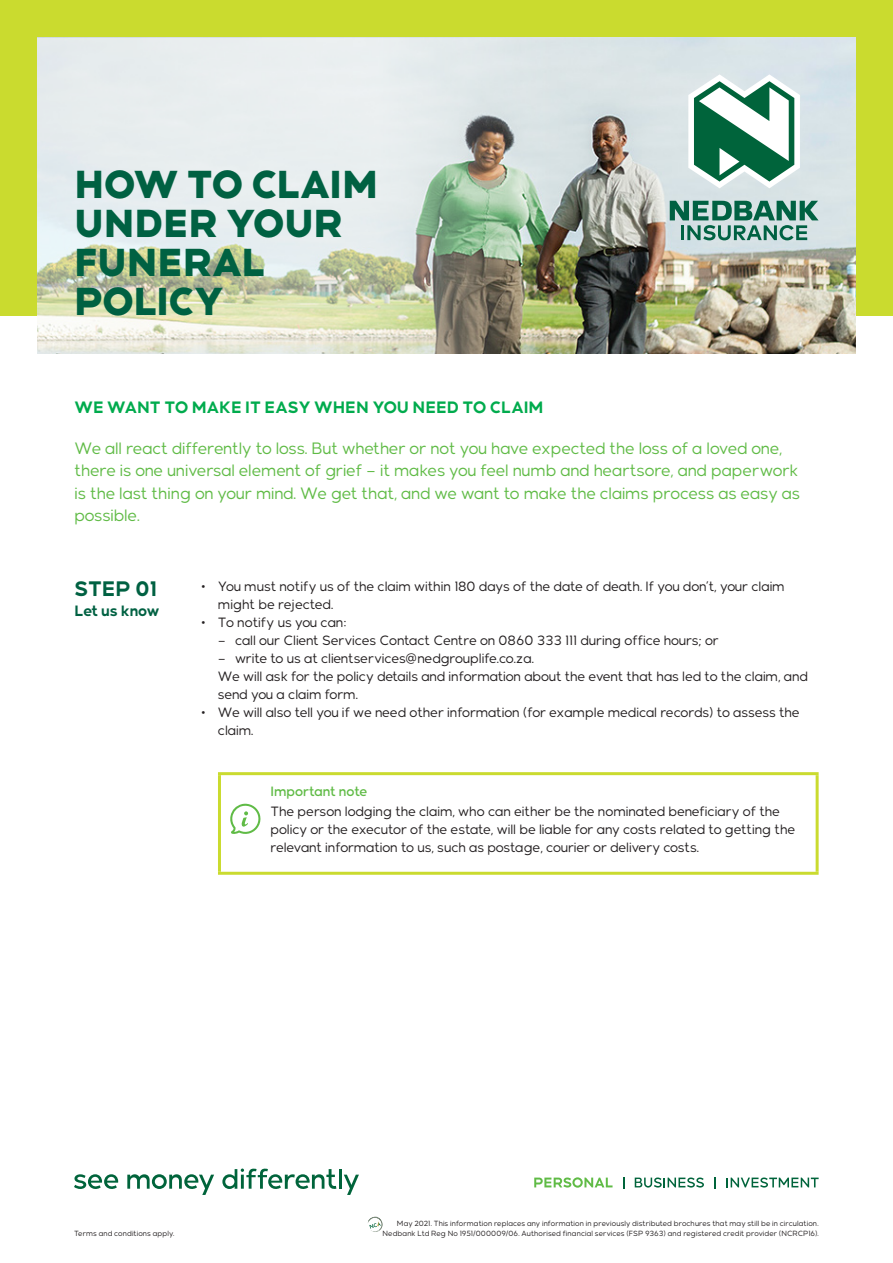
<style>
.page{position:relative;width:893px;height:1263px;background:#fff}
.page>*{position:absolute;margin:0;border:0;box-sizing:border-box;transform-origin:0 0}
.Title_NedbankSans_Bo{font:800 39px/39px "Nedbank Sans";color:#006142}
.t1{font:700 21px "Nedbank Sans";color:#006142}
.t2{font:16.5px/22.5px "Nedbank Sans";letter-spacing:-.005em;color:#60bb46}
.t3{font:700 16.5px "Nedbank Sans";color:#00ab4d}
.t4{font:700 15px "Nedbank Sans";letter-spacing:-.005em;color:#006142}
.t5{font:13.5px/18px "Nedbank Sans";color:#231f20}
.t6{font:500 13.5px "Nedbank Sans";letter-spacing:-.005em;color:#60bb46}
.t7{font:7.5px "Nedbank Sans";letter-spacing:.015em;color:#231f20}
</style>
<div class="page">
<svg style="left:534px;top:1177px;width:78px;height:11px"></svg>
<svg style="left:635px;top:1177px;width:69px;height:10px"></svg>
<svg style="left:727px;top:1177px;width:92px;height:10px"></svg>
<svg style="left:74px;top:1174px;width:44px;height:15px"></svg>
<svg style="left:127px;top:1174px;width:87px;height:21px"></svg>
<svg style="left:222px;top:1168px;width:114px;height:21px"></svg>
<hr style="left:339px;top:1169px;width:3px;height:20px;background:#00643b">
<svg style="left:344px;top:1175px;width:15px;height:20px"></svg>
<svg style="left:368px;top:1217px;width:15px;height:15px"></svg>
<div style="left:0;top:0;width:893px;height:316px;background:#cadb2f"></div>
<hr style="left:218px;top:772px;width:601px;height:3px;background:#cadb2f">
<hr style="left:218px;top:775px;width:3px;height:97px;background:#cadb2f">
<hr style="left:816px;top:775px;width:3px;height:97px;background:#cadb2f">
<hr style="left:218px;top:872px;width:601px;height:3px;background:#cadb2f">
<svg style="left:230px;top:804px;width:31px;height:30px"></svg>
<img style="left:37px;top:38px;width:819px;height:316px">
<svg style="left:670px;top:201px;width:149px;height:39px;background:#73a699"></svg>
<svg style="left:688px;top:74px;width:112px;height:114px;background:#8eb9a9"></svg>
<p class="Title_NedbankSans_Bo" style="left:74px;top:164px;width:305px">HOW TO CLAIM<br>UNDER YOUR<br>FUNERAL<br>POLICY</p>
<p class="t3" style="left:74px;top:397px;width:471px">WE WANT TO MAKE IT EASY WHEN YOU NEED TO CLAIM</p>
<p class="t2" style="left:74px;top:437px;width:727px">We all react differently to loss. But whether or not you have expected the loss of a loved one, there is one universal element of grief – it makes you feel numb and heartsore, and paperwork is the last thing on your mind. We get that, and we want to make the claims process as easy as possible.</p>
<p class="t1" style="left:74px;top:575px;width:84px">STEP 01</p>
<p class="t4" style="left:74px;top:601px;width:86px">Let us know</p>
<p class="t5" style="left:218px;top:577px;width:568px;text-indent:-17px">• You must notify us of the claim within 180 days of the date of death. If you don’t, your claim might be rejected.</p>
<p class="t5" style="left:201px;top:613px;width:147px">• To notify us you can:</p>
<p class="t5" style="left:218px;top:631px;width:502px">– call our Client Services Contact Centre on 0860 333 111 during office hours; or</p>
<p class="t5" style="left:218px;top:649px;width:317px">– write to us at clientservices@nedgrouplife.co.za.</p>
<p class="t5" style="left:218px;top:667px;width:591px">We will ask for the policy details and information about the event that has led to the claim, and send you a claim form.</p>
<p class="t5" style="left:218px;top:703px;width:583px;text-indent:-17px">• We will also tell you if we need other information (for example medical records) to assess the claim.</p>
<p class="t6" style="left:270px;top:783px;width:98px">Important note</p>
<p class="t5" style="left:270px;top:802px;width:526px">The person lodging the claim, who can either be the nominated beneficiary of the policy or the executor of the estate, will be liable for any costs related to getting the relevant information to us, such as postage, courier or delivery costs.</p>
<p class="t7" style="left:397px;top:1219px;width:423px">May 2021. This information replaces any information in previously distributed brochures that may still be in circulation.</p>
<p class="t7" style="left:74px;top:1229px;width:102px">Terms and conditions apply.</p>
<p class="t7" style="left:382px;top:1229px;width:438px">Nedbank Ltd Reg No 1951/000009/06. Authorised financial services (FSP 9363) and registered credit provider (NCRCP16).</p>
</div>
